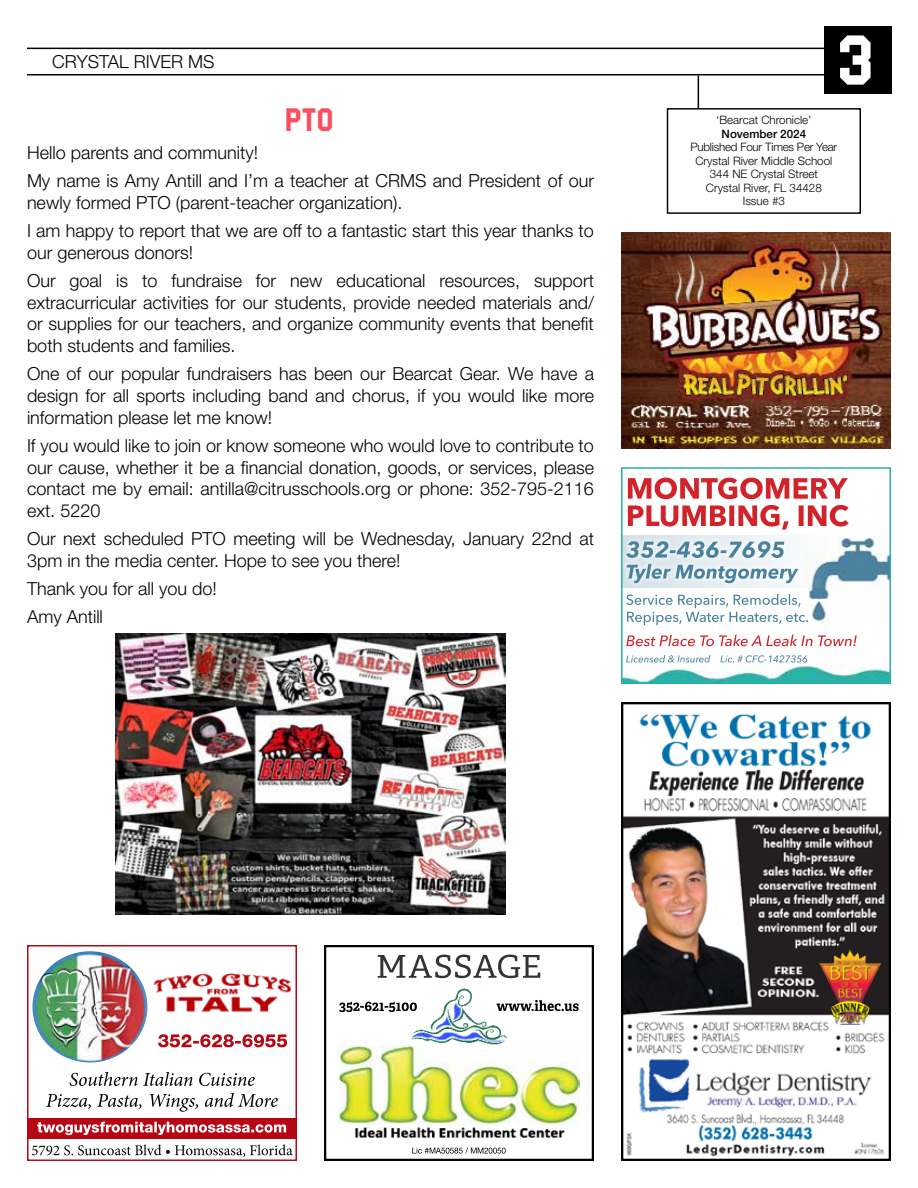
<style>
.page{position:relative;width:918px;height:1188px;background:#fff}
.page>*{position:absolute;margin:0;border:0;box-sizing:border-box;transform-origin:0 0}
.t1{font:72px "Blockletter";color:#fff}
.t2{font:33px "Blockletter";color:#f94f5e}
.t3{font:300 18px/21.6px "Helvetica Neue LT Pro";color:#000}
.t4{font:300 11.55px/13.5px "Helvetica Neue LT Pro";color:#000;text-align:center}
.t5{font:500 11.55px "Helvetica Neue LT Pro";color:#000}
</style>
<div class="page">
<hr style="left:27px;top:48px;width:864px;height:1px;background:#000">
<hr style="left:27px;top:74px;width:864px;height:1px;background:#000">
<div style="left:824px;top:26px;width:68px;height:68px;background:#000"></div>
<hr style="left:698px;top:75px;width:1px;height:48px;background:#000">
<div style="left:667px;top:108px;width:194px;height:106px;background:#fff;border:1px solid #000"></div>
<img style="left:116px;top:634px;width:389px;height:280px">
<img style="left:116px;top:647px;width:385px;height:256px">
<img style="left:624px;top:713px;width:264px;height:444px">
<div style="left:621px;top:702px;width:270px;height:459px;border:2px solid #000"></div>
<img style="left:819px;top:949px;width:61px;height:76px">
<img style="left:621px;top:233px;width:270px;height:216px">
<img style="left:153px;top:973px;width:139px;height:39px">
<svg style="left:158px;top:1034px;width:129px;height:13px"></svg>
<svg style="left:32px;top:1144px;width:261px;height:13px"></svg>
<div style="left:27px;top:1118px;width:270px;height:20px;background:#b60714"></div>
<svg style="left:37px;top:1122px;width:249px;height:13px"></svg>
<svg style="left:46px;top:1093px;width:232px;height:19px"></svg>
<svg style="left:70px;top:1072px;width:185px;height:14px"></svg>
<img style="left:33px;top:952px;width:114px;height:110px">
<div style="left:30px;top:949px;width:120px;height:116px;border:2px solid #fff;border-radius:50%"></div>
<div style="left:27px;top:945px;width:270px;height:216px;border:2px solid #b60714"></div>
<div style="left:324px;top:945px;width:270px;height:216px;background:#fff;border:2px solid #000"></div>
<svg style="left:412px;top:1147px;width:94px;height:7px"></svg>
<svg style="left:378px;top:955px;width:162px;height:23px"></svg>
<img style="left:338px;top:1046px;width:242px;height:78px">
<img style="left:411px;top:988px;width:96px;height:57px">
<img style="left:453px;top:1003px;width:8px;height:17px">
<img style="left:436px;top:1016px;width:16px;height:14px">
<img style="left:412px;top:1032px;width:93px;height:10px">
<svg style="left:339px;top:1002px;width:78px;height:10px"></svg>
<svg style="left:496px;top:1000px;width:83px;height:11px"></svg>
<img style="left:354px;top:1127px;width:211px;height:11px">
<svg style="left:621px;top:467px;width:270px;height:217px"></svg>
<div style="left:621px;top:558px;width:183px;height:31px;background:#fff;opacity:.75"></div>
<svg style="left:627px;top:564px;width:171px;height:19px"></svg>
<div style="left:620px;top:535px;width:170px;height:29px;background:#fff;opacity:.75"></div>
<svg style="left:626px;top:541px;width:158px;height:17px"></svg>
<svg style="left:628px;top:505px;width:221px;height:25px"></svg>
<svg style="left:628px;top:478px;width:220px;height:21px"></svg>
<svg style="left:626px;top:635px;width:231px;height:11px"></svg>
<svg style="left:626px;top:594px;width:182px;height:31px"></svg>
<svg style="left:626px;top:655px;width:181px;height:8px"></svg>
<p class="t3" style="left:52px;top:51px;width:164px">CRYSTAL RIVER MS</p>
<h2 class="t2" style="left:287px;top:96px;width:49px">PTO</h2>
<p class="t3" style="left:27px;top:138px;width:569px;line-height:28.3px">Hello parents and community!<br>My name is Amy Antill and I’m a teacher at CRMS and President of our</p>
<p class="t3" style="left:27px;top:188px;width:568px;line-height:28.3px">newly formed PTO (parent-teacher organization).<br>I am happy to report that we are off to a fantastic start this year thanks to</p>
<p class="t3" style="left:27px;top:238px;width:568px;line-height:28.3px">our generous donors!<br>Our goal is to fundraise for new educational resources, support</p>
<p class="t3" style="left:27px;top:291px;width:569px;text-align:justify">extracurricular activities for our students, provide needed materials and/ or supplies for our teachers, and organize community events that benefit both students and families.</p>
<p class="t3" style="left:27px;top:363px;width:569px;text-align:justify">One of our popular fundraisers has been our Bearcat Gear. We have a design for all sports including band and chorus, if you would like more information please let me know!</p>
<p class="t3" style="left:27px;top:434px;width:569px;text-align:justify">If you would like to join or know someone who would love to contribute to our cause, whether it be a financial donation, goods, or services, please contact me by email: antilla@citrusschools.org or phone: 352-795-2116 ext. 5220</p>
<p class="t3" style="left:27px;top:528px;width:569px">Our next scheduled PTO meeting will be Wednesday, January 22nd at<br>3pm in the media center. Hope to see you there!</p>
<p class="t3" style="left:27px;top:574px;width:191px;line-height:28.3px">Thank you for all you do!<br>Amy Antill</p>
<h1 class="t1" style="left:840px;top:8px;width:37px">3</h1>
<p class="t4" style="left:716px;top:113px;width:97px">‘Bearcat Chronicle’</p>
<p class="t5" style="left:722px;top:127px;width:86px">November 2024</p>
<p class="t4" style="left:690px;top:140px;width:148px">Published Four Times Per Year<br>Crystal River Middle School<br>344 NE Crystal Street<br>Crystal River, FL 34428<br>Issue #3</p>
</div>
